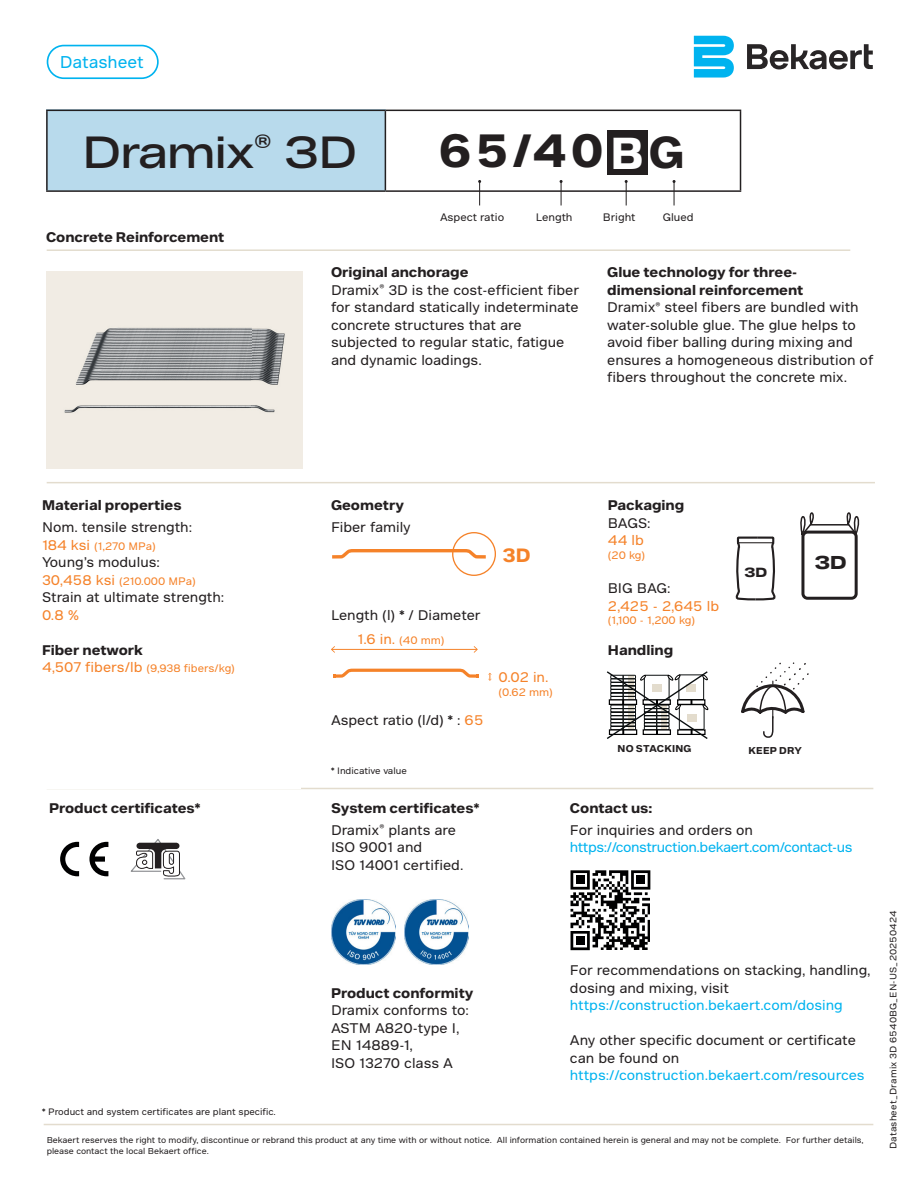
<style>
.page{position:relative;width:918px;height:1188px;background:#fff}
.page>*{position:absolute;margin:0;border:0;box-sizing:border-box;transform-origin:0 0}
.t1{font:700 45px "Bekaert Text";color:#231f20}
.t2{font:43.5px "Bekaert Headline";color:#231f20}
.t3{font:700 18.6px "Bekaert Text";color:#f58229}
.t4{font:700 18px "Bekaert Headline";color:#231f20}
.t5{font:16.5px "Bekaert Text";color:#00b3ef}
.t6{font:13.5px/17.5px "Bekaert Text";color:#231f20}
.t7{font:700 13.5px/21.8px "Bekaert Text";color:#231f20}
.t8{font:13.5px "Bekaert Text";color:#00b3ef}
.t9{font:13.5px "Bekaert Text";letter-spacing:-.03em;color:#00b3ef}
.t10{font:13.5px "Bekaert Text";color:#f58229}
.t11{font:700 12.9px "Bekaert Headline";color:#231f20}
.t12{font:10.5px "Bekaert Text";color:#f58229}
.t13{font:10.5px "Bekaert Text";color:#231f20}
.t14{font:700 9.6px "Bekaert Text";letter-spacing:.02em;color:#231f20}
.t15{font:9px "Bekaert Text";color:#231f20}
.t16{font:9px "Bekaert Text";letter-spacing:.02em;color:#231f20}
.t17{font:8.25px/10.5px "Bekaert Text";color:#231f20}
.s1{font-size:43.2px;color:#fff}
.s2{font-size:43.2px}
.s3{font-weight:700}
.s4{font-size:13.5px}
.s5{font-size:10.5px}
.s6{color:#f58229}
.s7{font-weight:400}
</style>
<div class="page">
<div style="left:46px;top:110px;width:339px;height:81px;background:#b8daec"></div>
<hr style="left:46px;top:110px;width:339px;height:1px;background:#231f20">
<hr style="left:46px;top:111px;width:2px;height:79px;background:#231f20">
<hr style="left:385px;top:110px;width:356px;height:1px;background:#231f20">
<hr style="left:385px;top:111px;width:1px;height:79px;background:#231f20">
<hr style="left:740px;top:111px;width:1px;height:79px;background:#231f20">
<hr style="left:46px;top:190px;width:339px;height:2px;background:#231f20">
<hr style="left:385px;top:190px;width:356px;height:2px;background:#231f20">
<svg style="left:478px;top:180px;width:3px;height:25px"></svg>
<svg style="left:560px;top:180px;width:3px;height:25px"></svg>
<svg style="left:625px;top:180px;width:3px;height:25px"></svg>
<svg style="left:673px;top:180px;width:3px;height:25px"></svg>
<hr style="left:47px;top:249px;width:803px;height:2px;background:#e3dcce">
<hr style="left:47px;top:482px;width:828px;height:1px;background:#e3dcce">
<hr style="left:47px;top:788px;width:826px;height:1px;background:#e3dcce">
<svg style="left:741px;top:662px;width:68px;height:76px"></svg>
<svg style="left:606px;top:671px;width:103px;height:68px"></svg>
<hr style="left:44px;top:1124px;width:829px;height:1px;background:#e3dcce">
<hr style="left:332px;top:649px;width:145px;height:1px;background:#f58229">
<svg style="left:331px;top:646px;width:4px;height:7px"></svg>
<svg style="left:474px;top:646px;width:4px;height:7px"></svg>
<svg style="left:488px;top:673px;width:4px;height:8px"></svg>
<svg style="left:333px;top:669px;width:146px;height:9px"></svg>
<svg style="left:332px;top:549px;width:154px;height:10px"></svg>
<div style="left:452px;top:532px;width:44px;height:44px;border:1px solid #f58229;border-radius:50%"></div>
<img style="left:405px;top:900px;width:64px;height:64px">
<img style="left:331px;top:900px;width:64px;height:64px">
<img style="left:47px;top:272px;width:256px;height:197px">
<div style="left:608px;top:131px;width:40px;height:44px;background:#231f20"></div>
<svg style="left:735px;top:536px;width:41px;height:65px"></svg>
<hr style="left:738px;top:542px;width:35px;height:1px;background:#231f20">
<div style="left:47px;top:45px;width:112px;height:34px;border:2px solid #00b3ef;border-radius:16px"></div>
<div style="left:801px;top:531px;width:57px;height:69px;border:3px solid #231f20;border-radius:5px"></div>
<hr style="left:810px;top:524px;width:39px;height:2px;background:#231f20">
<svg style="left:800px;top:512px;width:17px;height:25px"></svg>
<svg style="left:844px;top:512px;width:16px;height:25px"></svg>
<svg style="left:60px;top:842px;width:19px;height:34px"></svg>
<svg style="left:89px;top:842px;width:19px;height:34px"></svg>
<svg style="left:130px;top:839px;width:56px;height:41px"></svg>
<svg style="left:571px;top:870px;width:79px;height:33px"></svg>
<div style="left:637px;top:876px;width:8px;height:8px;background:#000001"></div>
<svg style="left:571px;top:931px;width:19px;height:19px"></svg>
<div style="left:576px;top:936px;width:8px;height:9px;background:#000001"></div>
<svg style="left:747px;top:44px;width:126px;height:25px"></svg>
<svg style="left:694px;top:36px;width:40px;height:42px;background:#35c2f2"></svg>
<p class="t5" style="left:60px;top:52px;width:86px">Datasheet</p>
<h2 class="t2" style="left:83px;top:125px;width:276px">Dramix<sup>®</sup> 3D</h2>
<p class="t7" style="left:46px;top:226px;width:180px">Concrete Reinforcement</p>
<h1 class="t1" style="left:439px;top:121px;width:247px">65/40<span class="s1">B</span><span class="s2">G</span></h1>
<p class="t13" style="left:440px;top:211px;width:66px">Aspect ratio</p>
<p class="t13" style="left:536px;top:211px;width:38px">Length</p>
<p class="t13" style="left:603px;top:211px;width:34px">Bright</p>
<p class="t13" style="left:663px;top:211px;width:32px">Glued</p>
<p class="t6" style="left:331px;top:263px;width:250px"><span class="s3">Original anchorage<br></span>Dramix<sup>®</sup> 3D is the cost-efficient fiber for standard statically indeterminate concrete structures that are subjected to regular static, fatigue and dynamic loadings.</p>
<p class="t6" style="left:607px;top:263px;width:268px"><span class="s3">Glue technology for three&shy;dimensional reinforcement<br></span>Dramix<sup>®</sup> steel fibers are bundled with water-soluble glue. The glue helps to avoid fiber balling during mixing and ensures a homogeneous distribution of fibers throughout the concrete mix.</p>
<p class="t7" style="left:42px;top:495px;width:141px">Material properties</p>
<p class="t6" style="left:42px;top:518px;width:152px">Nom. tensile strength:</p>
<p class="t12" style="left:42px;top:539px;width:115px"><span class="s4">184 ksi</span> ( 1,270 MPa)</p>
<p class="t6" style="left:42px;top:553px;width:119px">Young’s modulus:</p>
<p class="t12" style="left:42px;top:574px;width:155px"><span class="s4">30,458 ksi</span> ( 210.000 MPa)</p>
<p class="t6" style="left:42px;top:589px;width:184px">Strain at ultimate strength:</p>
<p class="t10" style="left:42px;top:606px;width:39px">0.8 %</p>
<p class="t7" style="left:42px;top:639px;width:103px">Fiber network</p>
<p class="t12" style="left:42px;top:662px;width:194px"><span class="s4">4,507 fibers/lb</span> ( 9,938 fibers/kg)</p>
<p class="t7" style="left:49px;top:797px;width:153px">Product certificates*</p>
<p class="t15" style="left:42px;top:1107px;width:235px">* Product and system certificates are plant specific.</p>
<p class="t7" style="left:331px;top:495px;width:75px">Geometry</p>
<p class="t6" style="left:331px;top:518px;width:81px">Fiber family</p>
<h3 class="t3" style="left:502px;top:543px;width:30px">3D</h3>
<p class="t6" style="left:331px;top:606px;width:151px">Length (l) * / Diameter</p>
<p class="t10" style="left:358px;top:631px;width:89px">1.6 in. <span class="s5">( 40 mm )</span></p>
<p class="t6" style="left:331px;top:711px;width:154px">Aspect ratio (l/d) * : <span class="s6">65</span></p>
<p class="t15" style="left:331px;top:765px;width:77px">* Indicative value</p>
<p class="t7" style="left:331px;top:797px;width:150px">System certificates*<br><span class="s7">Dramix</span><sup>®</sup> <span class="s7">plants are</span></p>
<p class="t6" style="left:331px;top:839px;width:134px">ISO 9001 and<br>ISO 14001 certified.</p>
<p class="t10" style="left:499px;top:669px;width:51px">0.02 in.</p>
<p class="t12" style="left:499px;top:685px;width:56px">( 0.62 mm )</p>
<p class="t7" style="left:608px;top:495px;width:78px">Packaging</p>
<p class="t6" style="left:608px;top:514px;width:44px">BAGS :</p>
<p class="t10" style="left:608px;top:532px;width:37px">44 lb</p>
<p class="t12" style="left:608px;top:549px;width:39px">( 20 kg )</p>
<p class="t6" style="left:608px;top:580px;width:64px">BIG BAG :</p>
<p class="t10" style="left:608px;top:597px;width:113px">2,425 - 2,645 lb</p>
<p class="t12" style="left:608px;top:614px;width:89px">( 1,100 - 1,200 kg )</p>
<p class="t7" style="left:608px;top:639px;width:67px">Handling</p>
<p class="t11" style="left:745px;top:564px;width:24px">3D</p>
<h3 class="t4" style="left:815px;top:550px;width:33px">3D</h3>
<p class="t14" style="left:618px;top:742px;width:75px">NO STACKING</p>
<p class="t14" style="left:748px;top:744px;width:55px">KEEP DRY</p>
<p class="t7" style="left:570px;top:797px;width:84px">Contact us:</p>
<p class="t6" style="left:570px;top:821px;width:185px">For inquiries and orders on</p>
<p class="t9" style="left:570px;top:839px;width:284px">https://construction.bekaert.com/contact-us</p>
<p class="t7" style="left:331px;top:982px;width:144px">Product conformity</p>
<p class="t6" style="left:331px;top:1002px;width:139px">Dramix conforms to:<br>ASTM A820-type I,<br>EN 14889-1,<br>ISO 13270 class A</p>
<p class="t6" style="left:570px;top:961px;width:302px">For recommendations on stacking, handling, dosing and mixing, visit</p>
<p class="t8" style="left:570px;top:997px;width:274px">https://construction.bekaert.com/dosing</p>
<p class="t6" style="left:570px;top:1032px;width:287px">Any other specific document or certificate can be found on</p>
<p class="t8" style="left:570px;top:1067px;width:296px">https://construction.bekaert.com/resources</p>
<p class="t17" style="left:47px;top:1135px;width:819px">Bekaert reserves the right to modify, discontinue or rebrand this product at any time with or without notice. All information contained herein is general and may not be complete. For further details, please contact the local Bekaert office.</p>
<p class="t16" style="left:888px;top:1149px;width:240px;rotate:-90deg">Datasheet_Dramix 3D 6540BG_EN-US_20250424</p>
</div>
